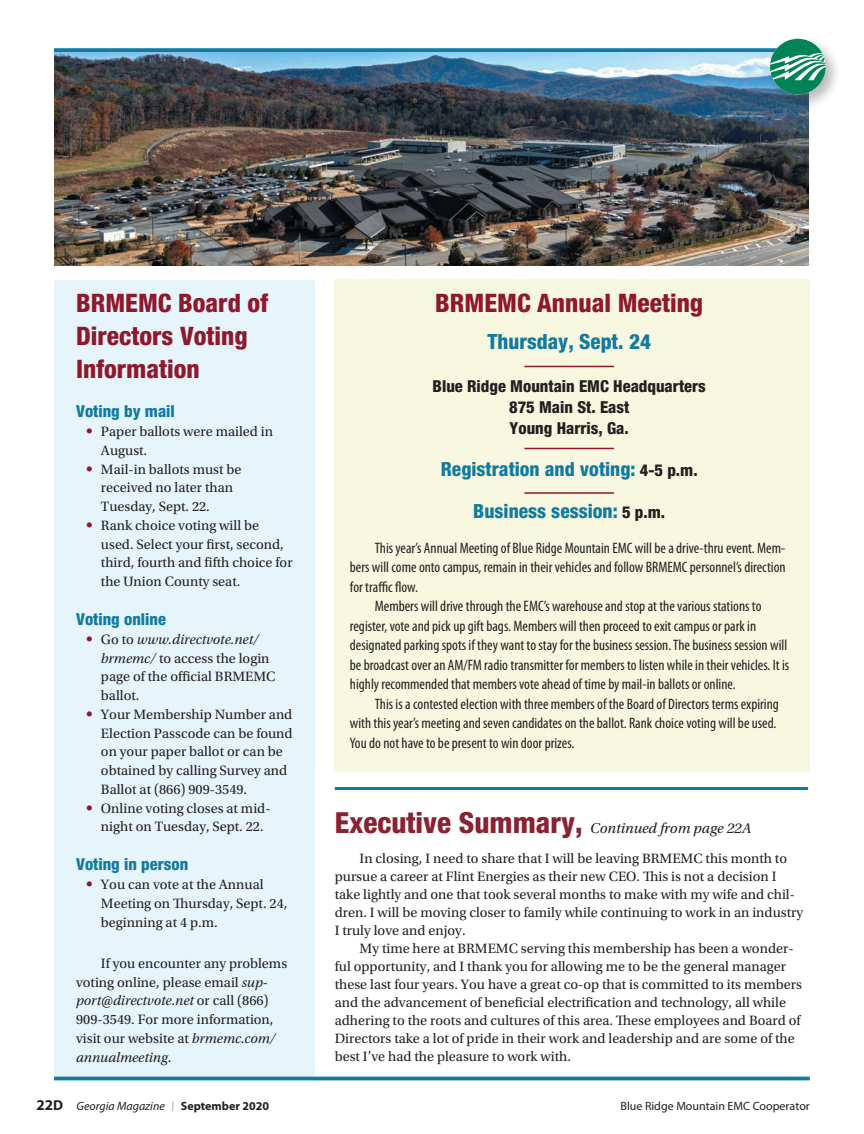
<style>
.page{position:relative;width:864px;height:1134px;background:#fff}
.page>*{position:absolute;margin:0;border:0;box-sizing:border-box;transform-origin:0 0}
.t1{font:800 condensed 25.5px/33px "Helvetica Neue LT Std";color:#90182b}
.t2{font:800 condensed 21px "Helvetica Neue LT Std";color:#117aa0}
.t3{font:800 condensed 19.5px/42px "Helvetica Neue LT Std";color:#117aa0;text-align:center}
.t4{font:800 condensed 16.5px/21px "Helvetica Neue LT Std";color:#231f20;text-align:center}
.t5{font:800 condensed 16.5px "Helvetica Neue LT Std";color:#117aa0}
.t6{font:condensed 15.15px "Myriad Pro";color:#231f20}
.t7{font:italic 15px "Utopia Std";color:#231f20}
.t8{font:14.25px/18.8px "Utopia Std";color:#231f20}
.t9{font:12px "Myriad Pro";color:#231f20}
.t10{font:italic 12px "Myriad Pro";color:#231f20}
.t11{font:700 12px "Myriad Pro";color:#231f20}
.s1{font-family:"Futura Std";font-weight:700;font-size:13.5px;color:#90182b}
.s2{font-style:italic}
.s3{font-size:16.5px;color:#231f20}
.s4{font-family:"Helvetica Neue LT Std";font-weight:800;font-style:normal;font-stretch:condensed;font-size:29.1px;color:#8b2131}
.s5{font-weight:700;font-style:normal;font-size:15px}
.s6{font-weight:700;font-style:normal;font-size:14.4px}
</style>
<div class="page">
<div style="left:54px;top:280px;width:260px;height:797px;background:#e5f5fb"></div>
<img style="left:54px;top:52px;width:754px;height:214px">
<div style="left:335px;top:280px;width:475px;height:492px;background:#f8f7df"></div>
<hr style="left:54px;top:1077px;width:756px;height:3px;background:#117aa0">
<hr style="left:524px;top:492px;width:90px;height:2px;background:#90182b">
<svg style="left:54px;top:48px;width:712px;height:4px;fill:#117aa0"></svg>
<hr style="left:524px;top:448px;width:90px;height:1px;background:#90182b">
<hr style="left:524px;top:366px;width:90px;height:1px;background:#90182b">
<div style="left:766px;top:35px;width:76px;height:76px;background:#231f20;opacity:.3"></div>
<img style="left:770px;top:39px;width:56px;height:55px;border-radius:28px">
<hr style="left:335px;top:787px;width:473px;height:3px;background:#117aa0">
<h1 class="t1" style="left:76px;top:286px;width:193px">BRMEMC Board of<br>Directors Voting<br>Information</h1>
<p class="t5" style="left:76px;top:401px;width:100px">Voting by mail</p>
<p class="t8" style="left:101px;top:422px;width:174px;text-indent:-16px"><span class="s1">•</span> Paper ballots were mailed in<br>August.</p>
<p class="t8" style="left:101px;top:460px;width:142px;text-indent:-16px"><span class="s1">•</span> Mail-in ballots must be received no later than<br>Tuesday, Sept. 22.</p>
<p class="t8" style="left:101px;top:516px;width:193px;text-indent:-16px"><span class="s1">•</span> Rank choice voting will be used. Select your first, second, third, fourth and fifth choice for the Union County seat.</p>
<p class="t5" style="left:76px;top:609px;width:91px">Voting online</p>
<p class="t8" style="left:101px;top:630px;width:176px;text-indent:-16px"><span class="s1">•</span> Go to <span class="s2">www.directvote.net/ brmemc/</span> to access the login page of the official BRMEMC ballot.</p>
<p class="t8" style="left:101px;top:705px;width:193px;text-indent:-16px"><span class="s1">•</span> Your Membership Number and<br>Election Passcode can be found on your paper ballot or can be obtained by calling Survey and<br>Ballot at (866) 909-3549.</p>
<p class="t8" style="left:101px;top:799px;width:171px;text-indent:-16px"><span class="s1">•</span> Online voting closes at mid&shy;night on Tuesday, Sept. 22.</p>
<p class="t5" style="left:76px;top:854px;width:114px">Voting in person</p>
<p class="t8" style="left:101px;top:875px;width:188px;text-indent:-16px"><span class="s1">•</span> You can vote at the Annual<br>Meeting on Thursday, Sept. 24, beginning at 4 p.m.</p>
<p class="t8" style="left:76px;top:954px;width:213px;text-indent:25px">If you encounter any problems voting online, please email <span class="s2">sup&shy;port@directvote.net</span> or call (866)<br>909-3549. For more information, visit our website at <span class="s2">brmemc.com/ annualmeeting</span>.</p>
<h1 class="t1" style="left:435px;top:286px;width:269px">BRMEMC Annual Meeting</h1>
<h2 class="t2" style="left:488px;top:328px;width:165px">Thursday, Sept. 24</h2>
<p class="t4" style="left:433px;top:376px;width:275px">Blue Ridge Mountain EMC Headquarters<br>875 Main St. East<br>Young Harris, Ga.</p>
<h3 class="t3" style="left:441px;top:448px;width:258px">Registration and voting: <span class="s3">4-5 p.m.<br></span>Business session: <span class="s3">5 p.m.</span></h3>
<p class="t6" style="left:375px;top:539px;width:412px">This year’s Annual Meeting of Blue Ridge Mountain EMC will be a drive-thru event. Mem-</p>
<p class="t6" style="left:350px;top:559px;width:437px">bers will come onto campus, remain in their vehicles and follow BRMEMC personnel’s direction</p>
<p class="t6" style="left:350px;top:578px;width:70px">for traffic flow.</p>
<p class="t6" style="left:375px;top:598px;width:388px">Members will drive through the EMC’s warehouse and stop at the various stations to</p>
<p class="t6" style="left:350px;top:617px;width:408px">register, vote and pick up gift bags. Members will then proceed to exit campus or park in</p>
<p class="t6" style="left:350px;top:637px;width:439px">designated parking spots if they want to stay for the business session. The business session will</p>
<p class="t6" style="left:350px;top:656px;width:441px">be broadcast over an AM/FM radio transmitter for members to listen while in their vehicles. It is</p>
<p class="t6" style="left:350px;top:676px;width:387px">highly recommended that members vote ahead of time by mail-in ballots or online.</p>
<p class="t6" style="left:375px;top:695px;width:406px">This is a contested election with three members of the Board of Directors terms expiring</p>
<p class="t6" style="left:350px;top:715px;width:428px">with this year’s meeting and seven candidates on the ballot. Rank choice voting will be used.</p>
<p class="t6" style="left:350px;top:734px;width:226px">You do not have to be present to win door prizes.</p>
<p class="t7" style="left:335px;top:820px;width:418px"><span class="s4">Executive Summary,</span> Continued from page 22A</p>
<p class="t8" style="left:335px;top:850px;width:470px;line-height:18px;text-indent:25px">In closing, I need to share that I will be leaving BRMEMC this month to pursue a career at Flint Energies as their new CEO. This is not a decision I take lightly and one that took several months to make with my wife and chil&shy;dren. I will be moving closer to family while continuing to work in an industry I truly love and enjoy.</p>
<p class="t8" style="left:335px;top:940px;width:469px;line-height:18px;text-indent:25px">My time here at BRMEMC serving this membership has been a wonder&shy;ful opportunity, and I thank you for allowing me to be the general manager these last four years. You have a great co-op that is committed to its members and the advancement of beneficial electrification and technology, all while adhering to the roots and cultures of this area. These employees and Board of Directors take a lot of pride in their work and leadership and are some of the best I’ve had the pleasure to work with.</p>
<p class="t10" style="left:36px;top:1098px;width:130px"><span class="s5">22</span><span class="s6">D</span> Georgia Magazine</p>
<p class="t11" style="left:181px;top:1098px;width:90px">September 2020</p>
<p class="t9" style="left:621px;top:1099px;width:191px">Blue Ridge Mountain EMC Cooperator</p>
</div>
